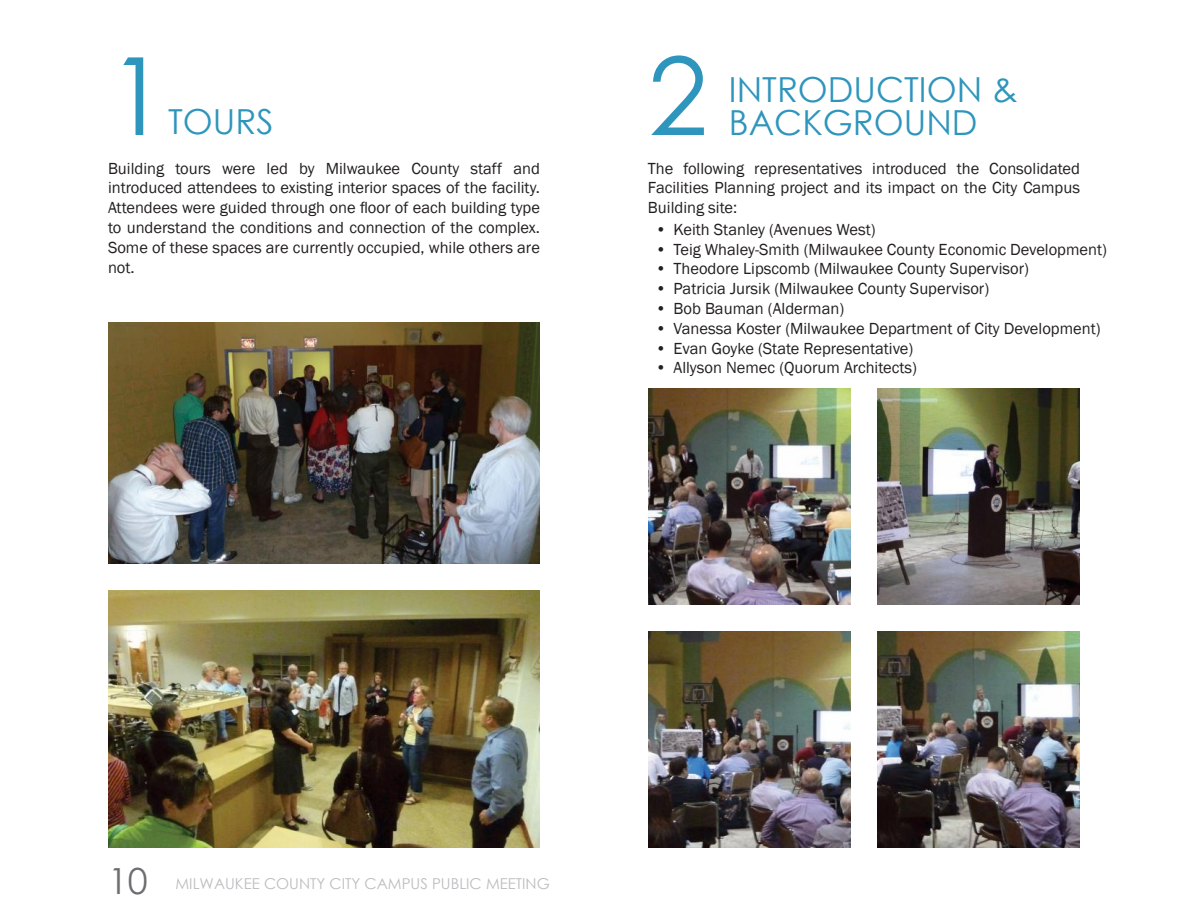
<style>
.page{position:relative;width:1188px;height:918px;background:#fff}
.page>*{position:absolute;margin:0;border:0;box-sizing:border-box;transform-origin:0 0}
.t1{font:108px "Century Gothic";color:#2e95bc}
.t2{font:36px "Century Gothic";color:#6c6d70}
.t3{font:34.5px/33px "Century Gothic";color:#2e95bc}
.t4{font:16.5px/19.8px "Franklin Gothic";color:#231f20;text-align:justify}
.t5{font:15px "Century Gothic";color:#bcbdc0}
</style>
<div class="page">
<img style="left:108px;top:323px;width:432px;height:241px">
<img style="left:108px;top:591px;width:432px;height:256px">
<img style="left:878px;top:388px;width:202px;height:216px">
<img style="left:648px;top:631px;width:202px;height:216px">
<img style="left:878px;top:631px;width:202px;height:216px">
<img style="left:648px;top:388px;width:202px;height:216px">
<h1 class="t1" style="left:108px;top:21px;width:61px">1</h1>
<h1 class="t1" style="left:648px;top:21px;width:61px">2</h1>
<p class="t4" style="left:108px;top:159px;width:434px">Building tours were led by Milwaukee County staff and introduced attendees to existing interior spaces of the facility.<br>Attendees were guided through one floor of each building type to understand the conditions and connection of the complex.<br>Some of these spaces are currently occupied, while others are not.</p>
<p class="t4" style="left:648px;top:159px;width:434px">The following representatives introduced the Consolidated Facilities Planning project and its impact on the City Campus Building site:</p>
<h3 class="t3" style="left:729px;top:73px;width:290px">INTRODUCTION &amp;<br>BACKGROUND</h3>
<h3 class="t3" style="left:168px;top:104px;width:107px">TOURS</h3>
<p class="t4" style="left:656px;top:220px;width:222px">• Keith Stanley (Avenues West)</p>
<p class="t4" style="left:656px;top:240px;width:453px">• Teig Whaley-Smith (Milwaukee County Economic Development)</p>
<p class="t4" style="left:656px;top:259px;width:375px">• Theodore Lipscomb (Milwaukee County Supervisor)</p>
<p class="t4" style="left:656px;top:279px;width:335px">• Patricia Jursik (Milwaukee County Supervisor)</p>
<p class="t4" style="left:656px;top:299px;width:190px">• Bob Bauman (Alderman)</p>
<p class="t4" style="left:656px;top:319px;width:447px">• Vanessa Koster (Milwaukee Department of City Development)</p>
<p class="t4" style="left:656px;top:339px;width:259px">• Evan Goyke (State Representative)</p>
<p class="t4" style="left:656px;top:358px;width:263px">• Allyson Nemec (Quorum Architects)</p>
<h2 class="t2" style="left:108px;top:856px;width:41px">10</h2>
<p class="t5" style="left:176px;top:873px;width:376px">MILWAUKEE COUNTY CITY CAMPUS PUBLIC MEETING</p>
</div>
